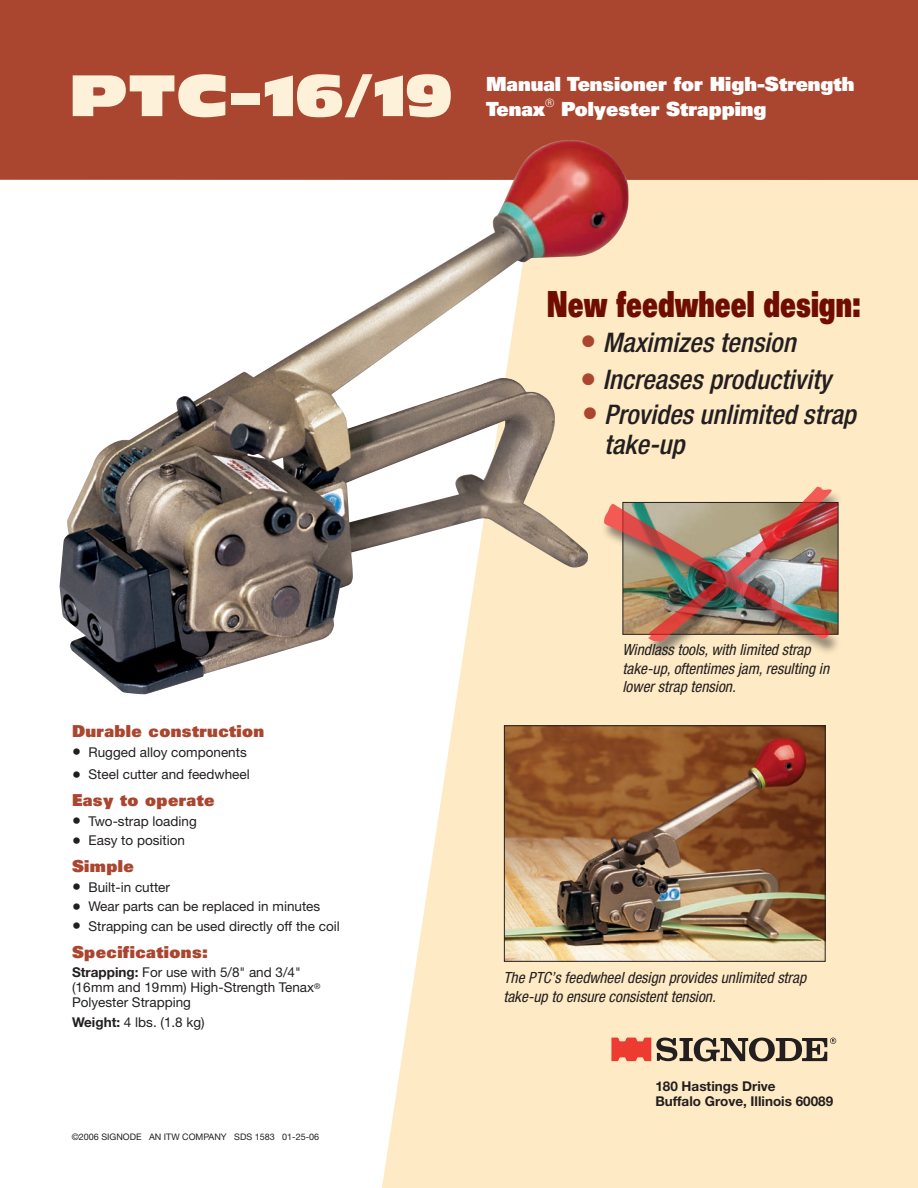
<style>
.page{position:relative;width:918px;height:1188px;background:#fff}
.page>*{position:absolute;margin:0;border:0;box-sizing:border-box;transform-origin:0 0}
.Headline{font:57px "Antique Olive Std Nord";color:#fef1d9}
.t1{font:36px "Univers LT Std X Black";color:#700d02;scale:.7 1}
.t2{font:italic 500 condensed 27px/30px "Helvetica Neue LT Std";color:#231f20}
.subhead{font:19.5px/24.9px "Univers LT Std X Black";color:#fff}
.Sub_subhead{font:16.5px "Univers LT Std X Black";letter-spacing:.025em;color:#aa462f}
.t3{font:italic condensed 15.45px/18.5px "Helvetica Neue LT Std";color:#231f20}
.body{font:13.5px/15px "Helvetica Neue LT Std";color:#231f20}
.t4{font:700 13.5px "Helvetica Neue LT Std";color:#231f20}
.t5{font:9px "Helvetica Neue LT Std";color:#231f20}
.s1{font-weight:400;font-style:normal;font-stretch:normal;font-size:33px;color:#aa462f}
.s2{font-size:18px}
.s3{font-weight:700}
</style>
<div class="page">
<div style="left:382px;top:180px;width:536px;height:1008px;background:#feeac4"></div>
<div style="left:0;top:0;width:918px;height:180px;background:#aa462f"></div>
<img style="left:60px;top:140px;width:569px;height:554px">
<img style="left:506px;top:727px;width:318px;height:233px">
<div style="left:504px;top:725px;width:322px;height:237px;border:1px solid #231f20"></div>
<svg style="left:611px;top:1037px;width:225px;height:25px;background:#aa8571"></svg>
<img style="left:599px;top:464px;width:263px;height:211px">
<p class="Headline" style="left:69px;top:60px;width:385px">PTC–16/19</p>
<p class="subhead" style="left:486px;top:71px;width:370px">Manual Tensioner for High-Strength<br>Tenax<sup>®</sup> Polyester Strapping</p>
<p class="t1" style="left:547px;top:280px;width:450px">New feedwheel design:</p>
<p class="t2" style="left:580px;top:327px;width:217px"><span class="s1">•</span> Maximizes tension</p>
<p class="t2" style="left:580px;top:365px;width:252px"><span class="s1">•</span> Increases productivity</p>
<p class="t2" style="left:604px;top:399px;width:253px;text-indent:-23px"><span class="s1">•</span> Provides unlimited strap take-up</p>
<p class="Sub_subhead" style="left:72px;top:721px;width:194px">Durable construction</p>
<p class="body" style="left:72px;top:744px;width:176px"><span class="s2">•</span> Rugged alloy components</p>
<p class="body" style="left:72px;top:767px;width:179px"><span class="s2">•</span> Steel cutter and feedwheel</p>
<p class="Sub_subhead" style="left:72px;top:790px;width:144px">Easy to operate</p>
<p class="body" style="left:72px;top:813px;width:126px"><span class="s2">•</span> Two-strap loading</p>
<p class="body" style="left:72px;top:833px;width:115px"><span class="s2">•</span> Easy to position</p>
<p class="Sub_subhead" style="left:72px;top:856px;width:63px">Simple</p>
<p class="body" style="left:72px;top:879px;width:100px"><span class="s2">•</span> Built-in cutter</p>
<p class="body" style="left:72px;top:899px;width:250px"><span class="s2">•</span> Wear parts can be replaced in minutes</p>
<p class="body" style="left:72px;top:918px;width:269px"><span class="s2">•</span> Strapping can be used directly off the coil</p>
<p class="Sub_subhead" style="left:72px;top:941px;width:138px">Specifications:</p>
<p class="body" style="left:72px;top:965px;width:250px"><span class="s3">Strapping:</span> For use with 5/8" and 3/4" (16mm and 19mm) High-Strength Tenax<sup>®<br></sup>Polyester Strapping</p>
<p class="body" style="left:72px;top:1014px;width:134px"><span class="s3">Weight:</span> 4 lbs. (1.8 kg)</p>
<p class="t5" style="left:72px;top:1131px;width:249px">©2006 SIGNODE AN ITW COMPANY SDS 1583 01-25-06</p>
<p class="t3" style="left:622px;top:641px;width:208px">Windlass tools, with limited strap take-up, oftentimes jam, resulting in lower strap tension.</p>
<p class="t3" style="left:503px;top:969px;width:304px">The PTC’s feedwheel design provides unlimited strap take-up to ensure consistent tension.</p>
<p class="t4" style="left:655px;top:1078px;width:122px">180 Hastings Drive</p>
<p class="t4" style="left:655px;top:1093px;width:179px">Buffalo Grove, Illinois 60089</p>
</div>
